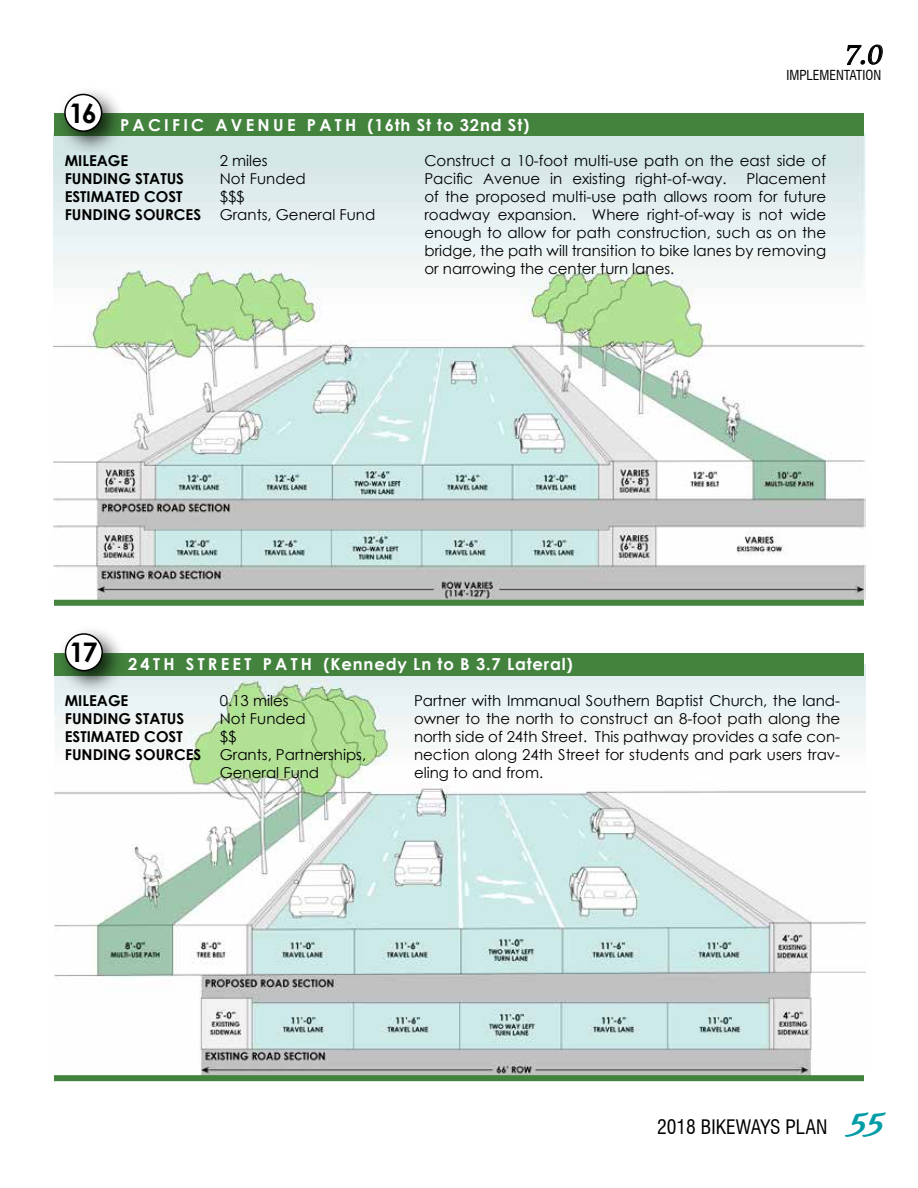
<style>
.page{position:relative;width:918px;height:1188px;background:#fff}
.page>*{position:absolute;margin:0;border:0;box-sizing:border-box;transform-origin:0 0}
.t1{font:italic 45px "Daun Penh";color:#000}
.t2{font:700 27px "Century Gothic";color:#000}
.t3{font:condensed 19.5px "Swiss 721 BT";color:#000}
.t4{font:700 16.5px "Century Gothic";letter-spacing:.05em;color:#fff}
.t5{font:700 16.5px "Century Gothic";letter-spacing:.2em;color:#fff}
.t6{font:15px/18px "Century Gothic";color:#000}
.t7{font:700 15px/18px "Century Gothic";color:#000}
.t8{font:condensed 13.5px "Swiss 721 BT";color:#000}
.s1{font-family:"Kinescope";font-stretch:normal;font-size:42px;color:#019da6}
</style>
<div class="page">
<svg style="left:847px;top:44px;width:36px;height:21px"></svg>
<img style="left:54px;top:664px;width:811px;height:411px">
<img style="left:54px;top:134px;width:812px;height:466px">
<div style="left:54px;top:114px;width:810px;height:22px;background:#43833e"></div>
<div style="left:54px;top:600px;width:810px;height:6px;background:#43833e"></div>
<div style="left:56px;top:85px;width:70px;height:71px;background:#000;opacity:.75"></div>
<div style="left:65px;top:94px;width:37px;height:37px;background:#fff;border-radius:50%"></div>
<div style="left:64px;top:94px;width:38px;height:38px;border:2px solid #000;border-radius:50%"></div>
<div style="left:54px;top:653px;width:810px;height:23px;background:#43833e"></div>
<div style="left:54px;top:1075px;width:810px;height:6px;background:#43833e"></div>
<div style="left:57px;top:625px;width:70px;height:70px;background:#000;opacity:.75"></div>
<div style="left:66px;top:634px;width:36px;height:37px;background:#fff;border-radius:50%"></div>
<div style="left:65px;top:633px;width:38px;height:38px;border:2px solid #000;border-radius:50%"></div>
<h1 class="t1" style="left:844px;top:22px;width:51px">7.0</h1>
<p class="t8" style="left:786px;top:67px;width:96px">IMPLEMENTATION</p>
<h2 class="t2" style="left:69px;top:93px;width:30px">16</h2>
<p class="t5" style="left:120px;top:112px;width:411px">PACIFIC AVENUE PATH (16th St to 32nd St)</p>
<p class="t7" style="left:65px;top:151px;width:138px">MILEAGE<br>FUNDING STATUS<br>ESTIMATED COST<br>FUNDING SOURCES</p>
<p class="t6" style="left:220px;top:152px;width:157px">2 miles<br>Not Funded<br>$$$<br>Grants, General Fund</p>
<p class="t6" style="left:424px;top:152px;width:403px">Construct a 10-foot multi-use path on the east side of<br>Pacific Avenue in existing right-of-way.</p>
<p class="t6" style="left:424px;top:170px;width:403px;text-align:justify;text-indent:322px">Placement of the proposed multi-use path allows room for future roadway expansion. Where right-of-way is not wide enough to allow for path construction, such as on the bridge, the path will transition to bike lanes by removing or narrowing the center turn lanes.</p>
<h2 class="t2" style="left:69px;top:632px;width:30px">17</h2>
<p class="t4" style="left:128px;top:652px;width:446px">2 4 T H S T R E E T P A T H (Kennedy Ln to B 3.7 Lateral)</p>
<p class="t7" style="left:65px;top:691px;width:138px">MILEAGE<br>FUNDING STATUS<br>ESTIMATED COST<br>FUNDING SOURCES</p>
<p class="t6" style="left:220px;top:691px;width:148px">0.13 miles<br>Not Funded<br>$$<br>Grants, Partnerships,<br>General Fund</p>
<p class="t6" style="left:414px;top:691px;width:428px;text-align:justify">Partner with Immanual Southern Baptist Church, the land&shy;owner to the north to construct an 8-foot path along the north side of 24th Street. This pathway provides a safe con&shy;nection along 24th Street for students and park users trav&shy;eling to and from.</p>
<h3 class="t3" style="left:657px;top:1116px;width:226px">2018 BIKEWAYS PLAN <span class="s1">55</span></h3>
</div>
